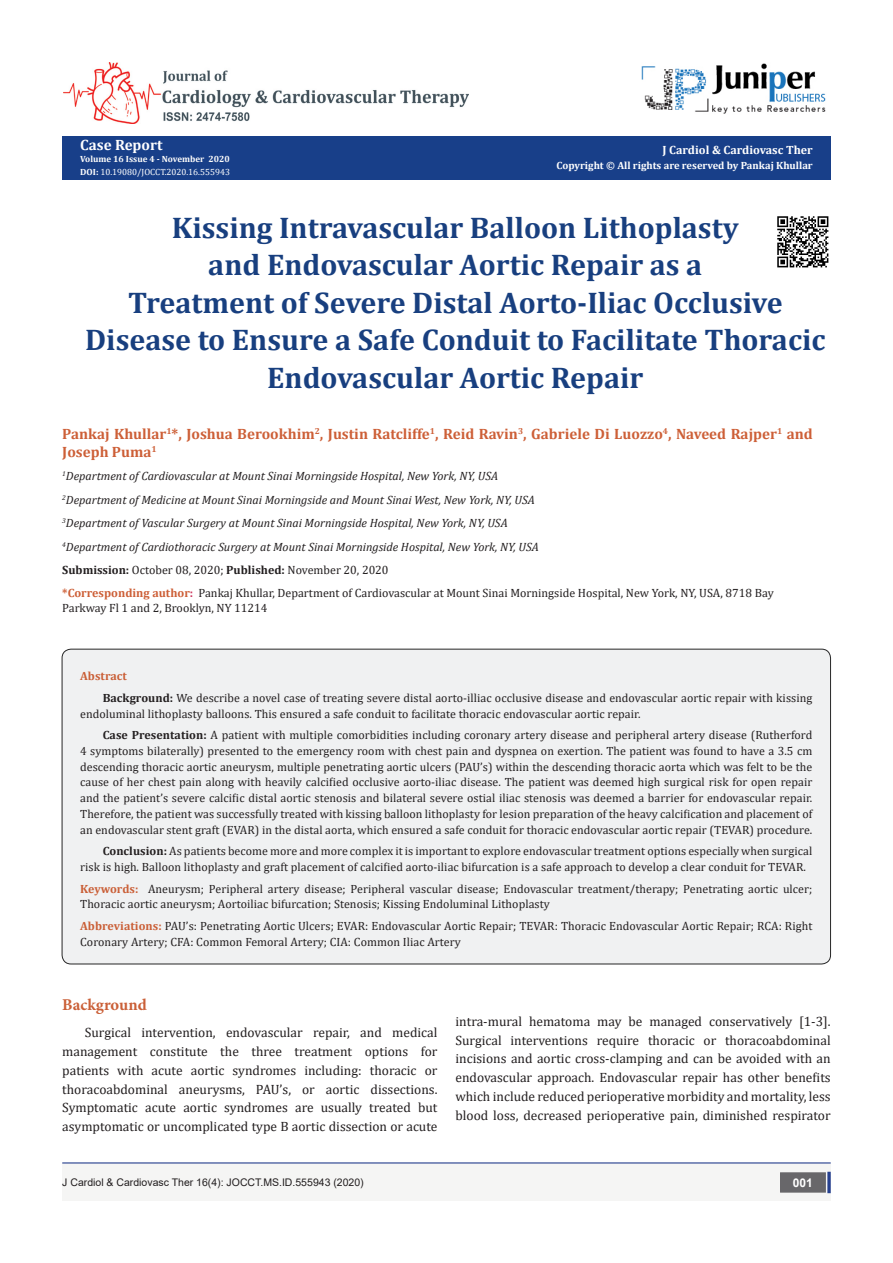
<style>
.page{position:relative;width:893px;height:1263px;background:#fff}
.page>*{position:absolute;margin:0;border:0;box-sizing:border-box;transform-origin:0 0}
.t1{font:700 30px/37.5px "Cambria";color:#183f7f;text-align:center}
.t2{font:700 16.5px "Minion Pro";color:#ca5f37}
.t3{font:700 15px/18px "Cambria";color:#cd5f37}
.t4{font:700 15px "Cambria";color:#fff}
.t5{font:13.5px/18.8px "Cambria";color:#231f20;text-align:justify}
.t6{font:12px/15.8px "Cambria";letter-spacing:.005em;color:#231f20}
.t7{font:italic 12px "Cambria";color:#231f20}
.t8{font:700 12px "Cambria";color:#fff}
.t9{font:700 12px "Cambria";letter-spacing:.005em;color:#ca5f37}
.t10{font:700 12px "Arial";color:#fff}
.t11{font:10.5px "Arial";color:#231f20}
.t12{font:700 10.5px "Cambria";color:#fff}
.t13{font:9px "Cambria";color:#fff}
.t14{font:700 9px "Cambria";color:#fffefc}
.s1{font-weight:700}
.s2{font-weight:700;color:#cd5f37}
.s3{font-weight:700;color:#cd375f}
.s4{font-weight:700;color:#ca5f37}
</style>
<div class="page">
<div style="left:62px;top:136px;width:769px;height:44px;background:#183f89"></div>
<img style="left:641px;top:63px;width:185px;height:51px">
<div style="left:62px;top:1163px;width:769px;height:38px;background:#f5f5f4"></div>
<div style="left:781px;top:1173px;width:44px;height:19px;background:#68676a"></div>
<div style="left:780px;top:1172px;width:46px;height:20px;border:2px solid #68676a"></div>
<svg style="left:827px;top:1172px;width:4px;height:21px"></svg>
<img style="left:63px;top:63px;width:406px;height:60px">
<hr style="left:62px;top:1162px;width:769px;height:1px;background:#253f8e">
<div style="left:62px;top:649px;width:768px;height:315px;background:#f0f1f2;border-radius:9px"></div>
<img style="left:777px;top:216px;width:52px;height:52px">
<p class="t4" style="left:80px;top:134px;width:84px">Case Report</p>
<p class="t14" style="left:80px;top:153px;width:151px">Volume 16 Issue 4 - November 2020</p>
<p class="t13" style="left:80px;top:166px;width:151px"><span class="s1">DOI:</span> 10.19080/JOCCT.2020.16.555943</p>
<p class="t8" style="left:663px;top:141px;width:152px">J Cardiol &amp; Cardiovasc Ther</p>
<p class="t12" style="left:557px;top:158px;width:258px">Copyright © All rights are reserved by Pankaj Khullar</p>
<p class="t1" style="left:85px;top:208px;width:742px">Kissing Intravascular Balloon Lithoplasty<br>and Endovascular Aortic Repair as a<br>Treatment of Severe Distal Aorto-Iliac Occlusive Disease to Ensure a Safe Conduit to Facilitate Thoracic Endovascular Aortic Repair</p>
<p class="t3" style="left:62px;top:424px;width:752px">Pankaj Khullar<sup>1</sup>*, Joshua Berookhim<sup>2</sup>, Justin Ratcliffe<sup>1</sup>, Reid Ravin<sup>3</sup>, Gabriele Di Luozzo<sup>4</sup>, Naveed Rajper<sup>1</sup> and<br>Joseph Puma<sup>1</sup></p>
<p class="t7" style="left:62px;top:468px;width:437px"><sup>1</sup>Department of Cardiovascular at Mount Sinai Morningside Hospital, New York, NY, USA</p>
<p class="t7" style="left:62px;top:491px;width:474px"><sup>2</sup>Department of Medicine at Mount Sinai Morningside and Mount Sinai West, New York, NY, USA</p>
<p class="t7" style="left:62px;top:515px;width:447px"><sup>3</sup>Department of Vascular Surgery at Mount Sinai Morningside Hospital, New York, NY, USA</p>
<p class="t7" style="left:62px;top:538px;width:478px"><sup>4</sup>Department of Cardiothoracic Surgery at Mount Sinai Morningside Hospital, New York, NY, USA</p>
<p class="t6" style="left:62px;top:562px;width:328px"><span class="s1">Submission:</span> October 08, 2020; <span class="s1">Published:</span> November 20, 2020</p>
<p class="t6" style="left:62px;top:586px;width:713px;line-height:14.4px"><span class="s2">*Corresponding author</span><span class="s3">:</span> Pankaj Khullar, Department of Cardiovascular at Mount Sinai Morningside Hospital, New York, NY, USA, 8718 Bay<br>Parkway Fl 1 and 2, Brooklyn, NY 11214</p>
<p class="t9" style="left:80px;top:668px;width:48px">Abstract</p>
<p class="t6" style="left:80px;top:690px;width:734px;text-indent:22px"><span class="s1">Background:</span> We describe a novel case of treating severe distal aorto-illiac occlusive disease and endovascular aortic repair with kissing endoluminal lithoplasty balloons. This ensured a safe conduit to facilitate thoracic endovascular aortic repair.</p>
<p class="t6" style="left:80px;top:727px;width:734px;text-align:justify;text-indent:22px"><span class="s1">Case Presentation:</span> A patient with multiple comorbidities including coronary artery disease and peripheral artery disease (Rutherford 4 symptoms bilaterally) presented to the emergency room with chest pain and dyspnea on exertion. The patient was found to have a 3.5 cm descending thoracic aortic aneurysm, multiple penetrating aortic ulcers (PAU’s) within the descending thoracic aorta which was felt to be the cause of her chest pain along with heavily calcified occlusive aorto-iliac disease. The patient was deemed high surgical risk for open repair and the patient’s severe calcific distal aortic stenosis and bilateral severe ostial iliac stenosis was deemed a barrier for endovascular repair.<br>Therefore, the patient was successfully treated with kissing balloon lithoplasty for lesion preparation of the heavy calcification and placement of an endovascular stent graft (EVAR) in the distal aorta, which ensured a safe conduit for thoracic endovascular aortic repair (TEVAR) procedure.</p>
<p class="t6" style="left:80px;top:843px;width:734px;text-indent:22px"><span class="s1">Conclusion:</span> As patients become more and more complex it is important to explore endovascular treatment options especially when surgical risk is high. Balloon lithoplasty and graft placement of calcified aorto-iliac bifurcation is a safe approach to develop a clear conduit for TEVAR.</p>
<p class="t6" style="left:80px;top:881px;width:734px"><span class="s4">Keywords:</span> Aneurysm; Peripheral artery disease; Peripheral vascular disease; Endovascular treatment/therapy; Penetrating aortic ulcer;<br>Thoracic aortic aneurysm; Aortoiliac bifurcation; Stenosis; Kissing Endoluminal Lithoplasty</p>
<p class="t6" style="left:80px;top:918px;width:734px"><span class="s4">Abbreviations:</span> PAU’s: Penetrating Aortic Ulcers; EVAR: Endovascular Aortic Repair; TEVAR: Thoracic Endovascular Aortic Repair; RCA: Right<br>Coronary Artery; CFA: Common Femoral Artery; CIA: Common Iliac Artery</p>
<p class="t2" style="left:62px;top:993px;width:86px">Background</p>
<p class="t5" style="left:62px;top:1023px;width:377px;text-indent:22px">Surgical intervention, endovascular repair, and medical management constitute the three treatment options for patients with acute aortic syndromes including: thoracic or thoracoabdominal aneurysms, PAU’s, or aortic dissections.<br>Symptomatic acute aortic syndromes are usually treated but asymptomatic or uncomplicated type B aortic dissection or acute</p>
<p class="t5" style="left:455px;top:1012px;width:377px">intra-mural hematoma may be managed conservatively [1-3].<br>Surgical interventions require thoracic or thoracoabdominal incisions and aortic cross-clamping and can be avoided with an endovascular approach. Endovascular repair has other benefits which include reduced perioperative morbidity and mortality, less blood loss, decreased perioperative pain, diminished respirator</p>
<p class="t11" style="left:62px;top:1175px;width:303px">J Cardiol &amp; Cardiovasc Ther 16(4): JOCCT.MS.ID.555943 (2020)</p>
<p class="t10" style="left:793px;top:1174px;width:22px">001</p>
</div>
